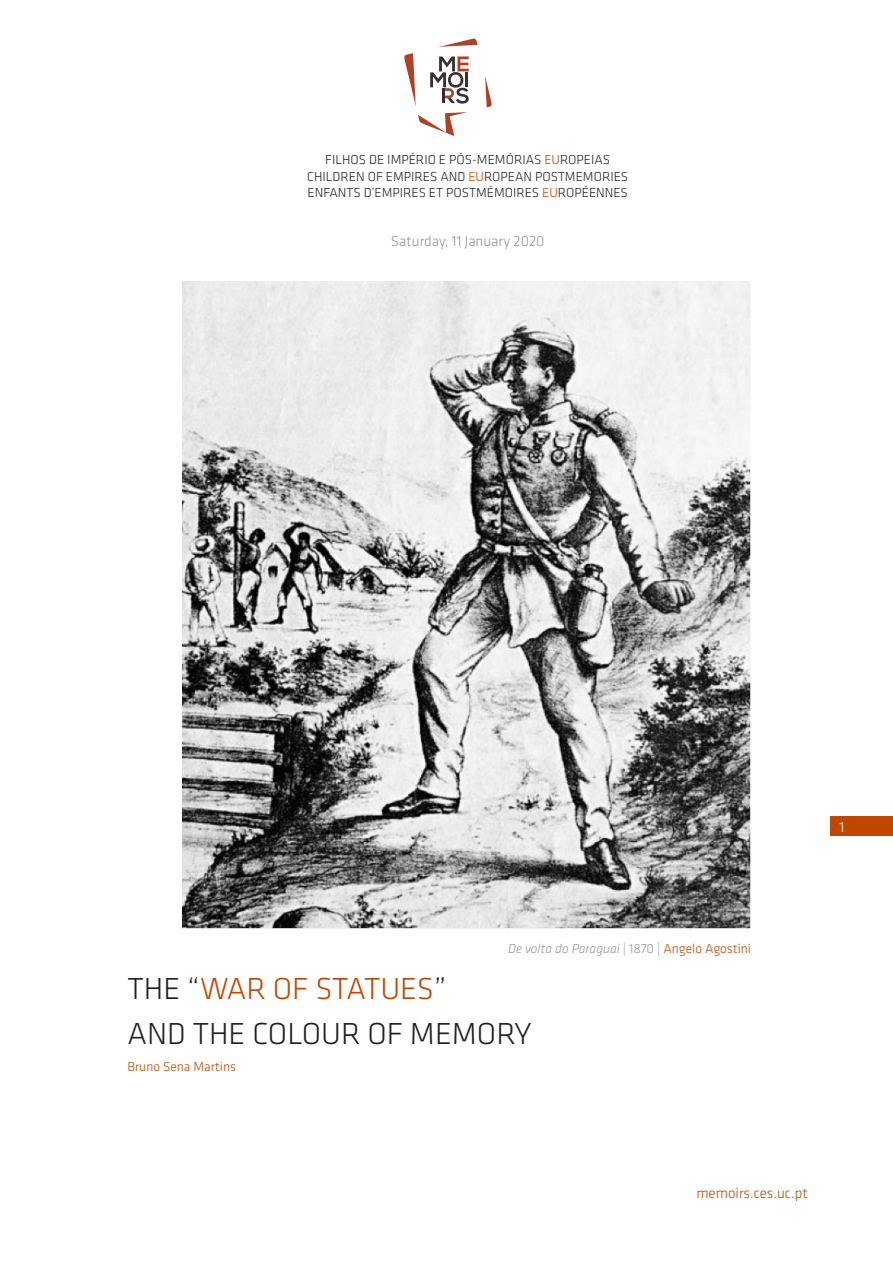
<style>
.page{position:relative;width:893px;height:1263px;background:#fff}
.page>*{position:absolute;margin:0;border:0;box-sizing:border-box;transform-origin:0 0}
.t1{font:300 31.5px/45px "Klavika";color:#231f20}
.t2{font:300 15px "Klavika";color:#939598}
.t3{font:300 15px "Klavika";color:#c14600}
.t4{font:300 15px "Klavika";color:#fff}
.t5{font:300 13.5px/16.5px "Klavika";color:#231f20;text-align:center}
.t6{font:italic 300 13.5px "Klavika";color:#939598}
.t7{font:300 13.5px "Klavika";color:#c14600}
.s1{color:#c14600}
.s2{font-style:normal}
.s3{font-style:normal;color:#c14600}
</style>
<div class="page">
<div style="left:830px;top:817px;width:63px;height:19px;background:#c14600"></div>
<svg style="left:404px;top:38px;width:88px;height:98px"></svg>
<hr style="left:442px;top:88px;width:3px;height:15px;background:#382d2a">
<img style="left:183px;top:281px;width:568px;height:647px">
<p class="t5" style="left:307px;top:152px;width:322px">FILHOS DE IMPÉRIO E PÓS-MEMÓRIAS <span class="s1">EU</span>ROPEIAS<br>CHILDREN OF EMPIRES AND <span class="s1">EU</span>ROPEAN POSTMEMORIES<br>ENFANTS D’EMPIRES ET POSTMÉMOIRES <span class="s1">EU</span>ROPÉENNES</p>
<p class="t2" style="left:391px;top:233px;width:155px">Saturday, 11 January 2020</p>
<p class="t6" style="left:508px;top:941px;width:244px">De volta do Paraguai <span class="s2">| 1870 |</span> <span class="s3">Angelo Agostini</span></p>
<h1 class="t1" style="left:128px;top:966px;width:406px">THE “<span class="s1">WAR OF STATUES</span>”<br>AND THE COLOUR OF MEMORY</h1>
<p class="t7" style="left:128px;top:1059px;width:110px">Bruno Sena Martins</p>
<p class="t4" style="left:840px;top:819px;width:6px">1</p>
<p class="t3" style="left:696px;top:1185px;width:113px">memoirs.ces.uc.pt</p>
</div>
